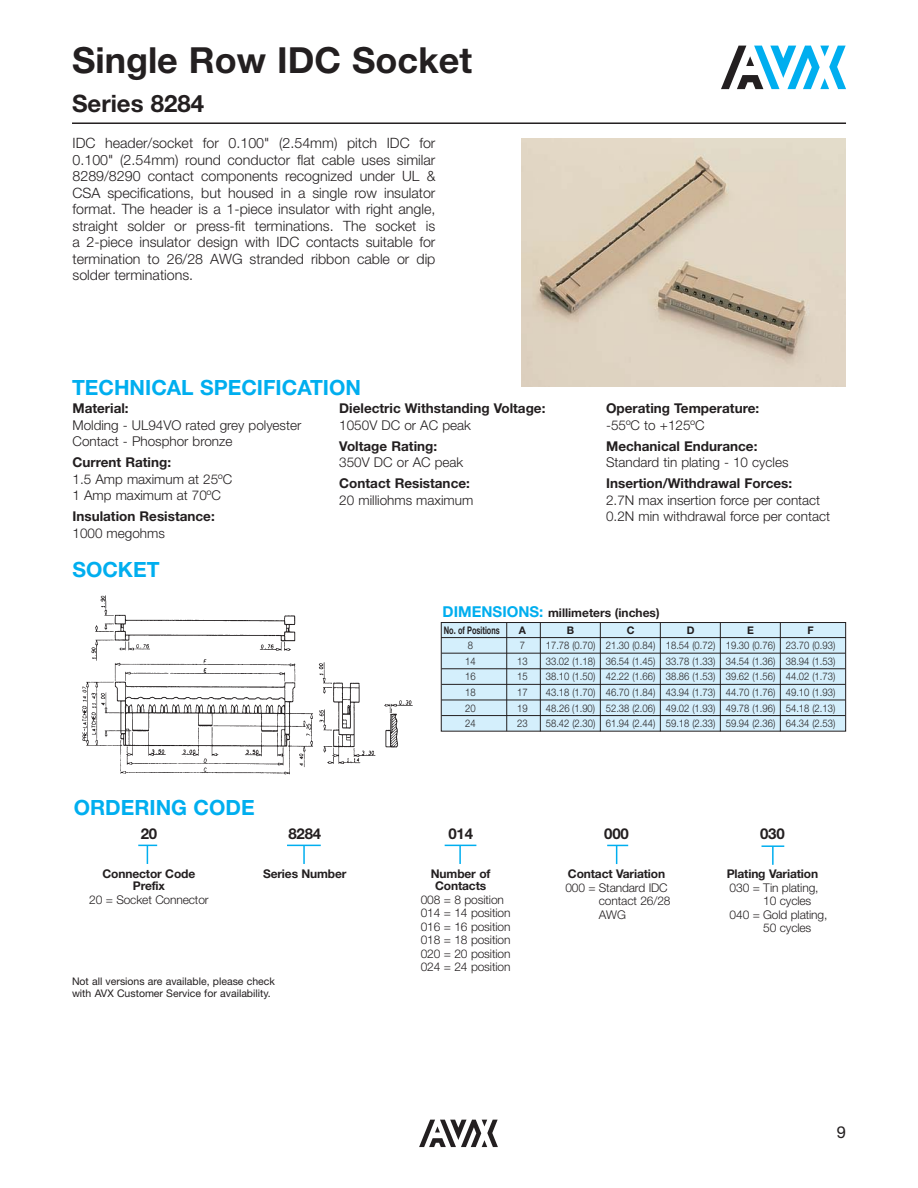
<style>
.page{position:relative;width:918px;height:1188px;background:#fff}
.page>*{position:absolute;margin:0;border:0;box-sizing:border-box;transform-origin:0 0}
.t1{font:700 36px "Helvetica Neue";color:#231f20}
.t2{font:700 24px "Helvetica Neue";color:#231f20}
.t3{font:700 21px "Helvetica Neue";color:#00aeef}
.t4{font:16.5px "Helvetica Neue";color:#231f20}
.t5{font:700 15px "Helvetica Neue";letter-spacing:-.01em;color:#231f20}
.t6{font:300 14.25px/16.5px "Helvetica Neue";color:#231f20;text-align:justify}
.t7{font:300 13.5px/16.5px "Helvetica Neue";color:#231f20}
.t8{font:700 13.5px "Helvetica Neue";color:#231f20}
.t9{font:300 12px/13.5px "Helvetica Neue";letter-spacing:-.01em;color:#231f20}
.t10{font:700 12px/12px "Helvetica Neue";letter-spacing:-.01em;color:#231f20;text-align:center}
.t11{font:300 10.5px "Helvetica Neue";color:#231f20;scale:.9 1}
.t12{font:10.5px/12px "Helvetica Neue";color:#231f20}
.t13{font:700 10.5px "Helvetica Neue";color:#231f20;scale:.7 1}
.t14{font:700 10.5px "Helvetica Neue";color:#231f20}
.s1{font-size:15px;color:#00aeef}
</style>
<div class="page">
<svg style="left:721px;top:46px;width:125px;height:43px"></svg>
<svg style="left:419px;top:1120px;width:79px;height:27px"></svg>
<svg style="left:441px;top:622px;width:405px;height:110px;background:#cbe4f1"></svg>
<hr style="left:442px;top:653px;width:403px;height:1px;background:#231f20">
<hr style="left:442px;top:668px;width:403px;height:1px;background:#231f20">
<hr style="left:442px;top:684px;width:403px;height:1px;background:#231f20">
<hr style="left:442px;top:700px;width:403px;height:1px;background:#231f20">
<hr style="left:442px;top:715px;width:403px;height:1px;background:#231f20">
<hr style="left:72px;top:122px;width:774px;height:2px;background:#231f20">
<svg style="left:303px;top:846px;width:2px;height:18px"></svg>
<svg style="left:459px;top:846px;width:2px;height:18px"></svg>
<svg style="left:772px;top:847px;width:2px;height:18px"></svg>
<svg style="left:138px;top:845px;width:19px;height:19px"></svg>
<hr style="left:287px;top:845px;width:34px;height:1px;background:#00aeef">
<hr style="left:445px;top:845px;width:31px;height:1px;background:#00aeef">
<svg style="left:607px;top:845px;width:21px;height:19px"></svg>
<hr style="left:762px;top:845px;width:22px;height:2px;background:#00aeef">
<hr style="left:506px;top:622px;width:1px;height:109px;background:#231f20">
<hr style="left:540px;top:623px;width:1px;height:108px;background:#231f20">
<hr style="left:600px;top:623px;width:1px;height:108px;background:#231f20">
<hr style="left:660px;top:623px;width:1px;height:108px;background:#231f20">
<hr style="left:720px;top:623px;width:1px;height:108px;background:#231f20">
<hr style="left:780px;top:623px;width:1px;height:108px;background:#231f20">
<img style="left:522px;top:138px;width:324px;height:249px">
<img style="left:82px;top:595px;width:331px;height:180px">
<h1 class="t1" style="left:72px;top:47px;width:402px">Single Row IDC Socket</h1>
<h2 class="t2" style="left:72px;top:95px;width:134px">Series 8284</h2>
<p class="t6" style="left:73px;top:136px;width:364px">IDC header/socket for 0.100" (2.54mm) pitch IDC for 0.100" (2.54mm) round conductor flat cable uses similar 8289/8290 contact components recognized under UL &amp; CSA specifications, but housed in a single row insulator format. The header is a 1-piece insulator with right angle, straight solder or press-fit terminations. The socket is a 2-piece insulator design with IDC contacts suitable for termination to 26/28 AWG stranded ribbon cable or dip solder terminations.</p>
<h3 class="t3" style="left:72px;top:380px;width:291px">TECHNICAL SPECIFICATION</h3>
<p class="t8" style="left:73px;top:404px;width:58px">Material:</p>
<p class="t7" style="left:73px;top:418px;width:230px">Molding - UL94VO rated grey polyester<br>Contact - Phosphor bronze</p>
<p class="t8" style="left:73px;top:458px;width:100px">Current Rating:</p>
<p class="t7" style="left:73px;top:472px;width:161px">1.5 Amp maximum at 25ºC<br>1 Amp maximum at 70ºC</p>
<p class="t8" style="left:73px;top:512px;width:144px">Insulation Resistance:</p>
<p class="t7" style="left:73px;top:526px;width:94px">1000 megohms</p>
<h3 class="t3" style="left:72px;top:562px;width:89px">SOCKET</h3>
<p class="t8" style="left:339px;top:404px;width:208px">Dielectric Withstanding Voltage:</p>
<p class="t7" style="left:339px;top:418px;width:133px">1050V DC or AC peak</p>
<p class="t8" style="left:339px;top:441px;width:99px">Voltage Rating:</p>
<p class="t7" style="left:339px;top:456px;width:126px">350V DC or AC peak</p>
<p class="t8" style="left:339px;top:479px;width:132px">Contact Resistance:</p>
<p class="t7" style="left:339px;top:493px;width:135px">20 milliohms maximum</p>
<p class="t8" style="left:606px;top:404px;width:155px">Operating Temperature:</p>
<p class="t7" style="left:606px;top:418px;width:100px">-55ºC to +125ºC</p>
<p class="t8" style="left:606px;top:441px;width:153px">Mechanical Endurance:</p>
<p class="t7" style="left:606px;top:456px;width:184px">Standard tin plating - 10 cycles</p>
<p class="t8" style="left:606px;top:479px;width:188px">Insertion/Withdrawal Forces:</p>
<p class="t7" style="left:606px;top:493px;width:225px">2.7N max insertion force per contact<br>0.2N min withdrawal force per contact</p>
<p class="t10" style="left:443px;top:607px;width:218px"><span class="s1">DIMENSIONS:</span> millimeters (inches)</p>
<h3 class="t3" style="left:74px;top:800px;width:182px">ORDERING CODE</h3>
<p class="t5" style="left:141px;top:828px;width:18px">20</p>
<p class="t10" style="left:103px;top:869px;width:94px">Connector Code<br>Prefix</p>
<p class="t9" style="left:89px;top:894px;width:121px">20 = Socket Connector</p>
<p class="t5" style="left:288px;top:828px;width:34px">8284</p>
<p class="t10" style="left:263px;top:869px;width:85px">Series Number</p>
<p class="t12" style="left:72px;top:976px;width:204px">Not all versions are available, please check with AVX Customer Service for availability.</p>
<p class="t13" style="left:444px;top:626px;width:81px">No. of Positions</p>
<p class="t14" style="left:519px;top:626px;width:9px">A</p>
<p class="t14" style="left:567px;top:626px;width:9px">B</p>
<p class="t14" style="left:627px;top:626px;width:9px">C</p>
<p class="t14" style="left:687px;top:626px;width:9px">D</p>
<p class="t14" style="left:747px;top:626px;width:8px">E</p>
<p class="t14" style="left:807px;top:626px;width:8px">F</p>
<p class="t11" style="left:468px;top:642px;width:7px">8</p>
<p class="t11" style="left:520px;top:642px;width:7px">7</p>
<p class="t11" style="left:546px;top:642px;width:323px">17.78 (0.70) 21.30 (0.84) 18.54 (0.72) 19.30 (0.76) 23.70 (0.93)</p>
<p class="t11" style="left:465px;top:657px;width:13px">14</p>
<p class="t11" style="left:517px;top:657px;width:13px">13</p>
<p class="t11" style="left:546px;top:657px;width:323px">33.02 (1.18) 36.54 (1.45) 33.78 (1.33) 34.54 (1.36) 38.94 (1.53)</p>
<p class="t11" style="left:465px;top:673px;width:13px">16</p>
<p class="t11" style="left:517px;top:673px;width:13px">15</p>
<p class="t11" style="left:546px;top:673px;width:323px">38.10 (1.50) 42.22 (1.66) 38.86 (1.53) 39.62 (1.56) 44.02 (1.73)</p>
<p class="t11" style="left:465px;top:688px;width:13px">18</p>
<p class="t11" style="left:517px;top:688px;width:13px">17</p>
<p class="t11" style="left:546px;top:688px;width:323px">43.18 (1.70) 46.70 (1.84) 43.94 (1.73) 44.70 (1.76) 49.10 (1.93)</p>
<p class="t11" style="left:465px;top:704px;width:13px">20</p>
<p class="t11" style="left:517px;top:704px;width:13px">19</p>
<p class="t11" style="left:546px;top:704px;width:323px">48.26 (1.90) 52.38 (2.06) 49.02 (1.93) 49.78 (1.96) 54.18 (2.13)</p>
<p class="t11" style="left:465px;top:720px;width:13px">24</p>
<p class="t11" style="left:517px;top:720px;width:13px">23</p>
<p class="t11" style="left:546px;top:720px;width:323px">58.42 (2.30) 61.94 (2.44) 59.18 (2.33) 59.94 (2.36) 64.34 (2.53)</p>
<p class="t5" style="left:448px;top:828px;width:26px">014</p>
<p class="t10" style="left:431px;top:869px;width:61px">Number of<br>Contacts</p>
<p class="t9" style="left:421px;top:894px;width:91px">008 = 8 position<br>014 = 14 position<br>016 = 16 position<br>018 = 18 position<br>020 = 20 position<br>024 = 24 position</p>
<p class="t5" style="left:604px;top:828px;width:26px">000</p>
<p class="t10" style="left:568px;top:869px;width:99px">Contact Variation</p>
<p class="t9" style="left:599px;top:882px;width:73px;text-indent:-34px">000 = Standard IDC contact 26/28<br>AWG</p>
<p class="t5" style="left:760px;top:828px;width:26px">030</p>
<p class="t10" style="left:727px;top:869px;width:93px">Plating Variation</p>
<p class="t9" style="left:730px;top:882px;width:90px">030 = Tin plating,</p>
<p class="t9" style="left:763px;top:895px;width:50px">10 cycles</p>
<p class="t9" style="left:730px;top:909px;width:99px">040 = Gold plating,</p>
<p class="t9" style="left:763px;top:922px;width:50px">50 cycles</p>
<p class="t4" style="left:837px;top:1126px;width:11px">9</p>
</div>
